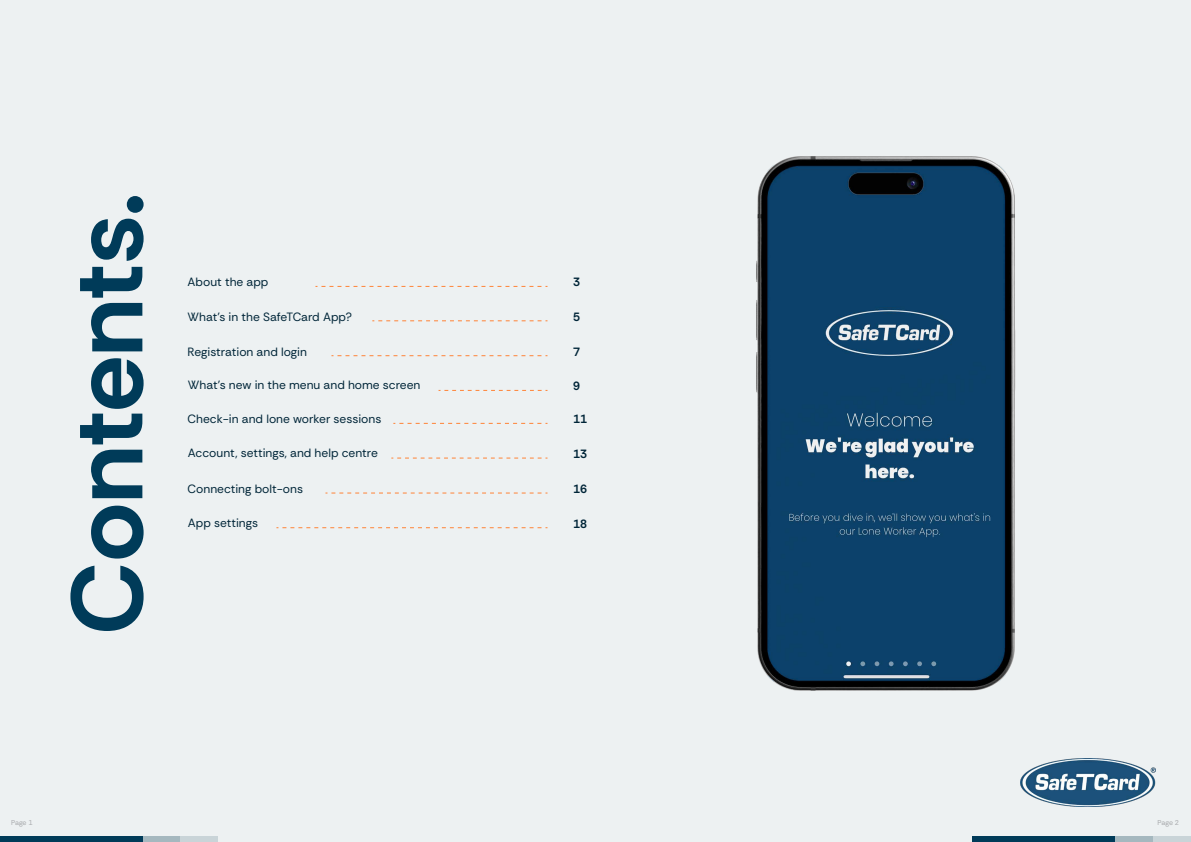
<style>
.page{position:relative;width:1191px;height:842px;background:#fff}
.page>*{position:absolute;margin:0;border:0;box-sizing:border-box;transform-origin:0 0}
.t1{font:700 101px "Rethink Sans";color:#003b59}
.t2{font:12px "Rethink Sans";color:#002538}
.t3{font:700 12px "Rethink Sans";color:#002538}
.t4{font:7px "Rethink Sans";letter-spacing:-.01em;color:#a6a8ab}
</style>
<div class="page">
<div style="left:0;top:0;width:1190px;height:842px;background:#edf1f2"></div>
<svg style="left:315px;top:286px;width:232px;height:1px"></svg>
<svg style="left:372px;top:320px;width:175px;height:1px"></svg>
<svg style="left:331px;top:355px;width:216px;height:1px"></svg>
<svg style="left:438px;top:390px;width:109px;height:1px"></svg>
<svg style="left:393px;top:423px;width:154px;height:1px"></svg>
<svg style="left:391px;top:458px;width:156px;height:1px"></svg>
<svg style="left:325px;top:493px;width:222px;height:1px"></svg>
<svg style="left:276px;top:527px;width:271px;height:1px"></svg>
<img style="left:756px;top:156px;width:260px;height:535px">
<img style="left:1020px;top:759px;width:135px;height:48px">
<div style="left:180px;top:837px;width:38px;height:5px;background:#c9d4d8"></div>
<div style="left:142px;top:837px;width:38px;height:5px;background:#a5b8bf"></div>
<div style="left:0;top:837px;width:142px;height:5px;background:#003b59"></div>
<div style="left:1153px;top:837px;width:37px;height:5px;background:#c9d4d8"></div>
<div style="left:1115px;top:837px;width:38px;height:5px;background:#a5b8bf"></div>
<div style="left:972px;top:837px;width:143px;height:5px;background:#003b59"></div>
<h1 class="t1" style="left:44px;top:635px;width:444px;rotate:-90deg">Contents.</h1>
<p class="t2" style="left:188px;top:274px;width:82px">About the app</p>
<p class="t2" style="left:188px;top:309px;width:166px">What's in the SafeTCard App?</p>
<p class="t2" style="left:188px;top:344px;width:121px">Registration and login</p>
<p class="t2" style="left:188px;top:378px;width:234px">What’s new in the menu and home screen</p>
<p class="t2" style="left:187px;top:412px;width:195px">Check-in and lone worker sessions</p>
<p class="t2" style="left:188px;top:445px;width:191px">Account, settings, and help centre</p>
<p class="t2" style="left:188px;top:481px;width:117px">Connecting bolt-ons</p>
<p class="t2" style="left:188px;top:515px;width:72px">App settings</p>
<p class="t4" style="left:11px;top:818px;width:23px">Page 1</p>
<p class="t3" style="left:573px;top:274px;width:8px">3</p>
<p class="t3" style="left:573px;top:309px;width:8px">5</p>
<p class="t3" style="left:573px;top:344px;width:8px">7</p>
<p class="t3" style="left:573px;top:379px;width:8px">9</p>
<p class="t3" style="left:573px;top:411px;width:15px">11</p>
<p class="t3" style="left:573px;top:446px;width:15px">13</p>
<p class="t3" style="left:573px;top:481px;width:15px">16</p>
<p class="t3" style="left:573px;top:516px;width:15px">18</p>
<p class="t4" style="left:1157px;top:818px;width:23px">Page 2</p>
</div>
